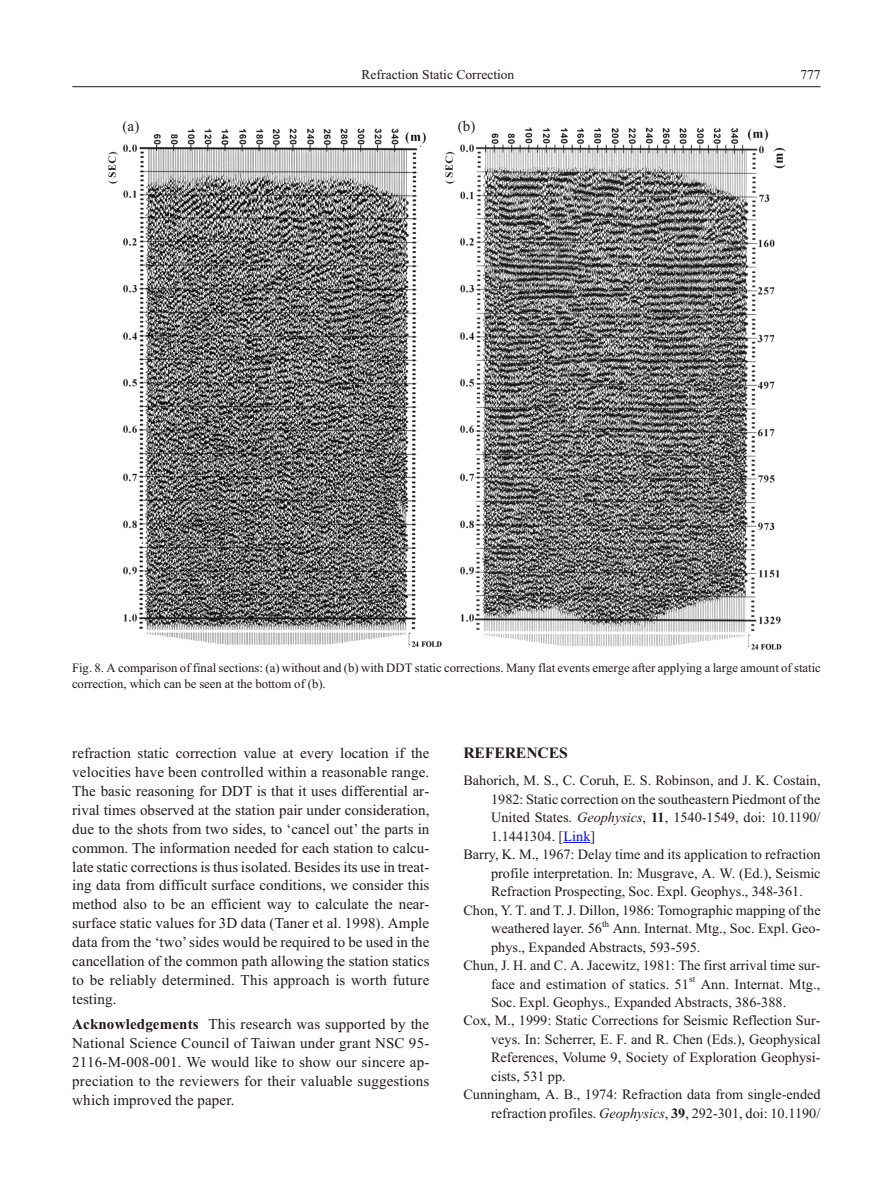
<style>
.page{position:relative;width:894px;height:1191px;background:#fff}
.page>*{position:absolute;margin:0;border:0;box-sizing:border-box;transform-origin:0 0}
.t1{font:700 15.75px "Times New Roman";letter-spacing:-.01em;color:#1f1a17}
.t2{font:15px/18.9px "Times New Roman";letter-spacing:.015em;color:#1f1a17;text-align:justify}
.t3{font:14.25px "Times New Roman";color:#1f1a17}
.t4{font:13.5px "Times New Roman";letter-spacing:.005em;color:#1f1a17}
.t5{font:12.75px/16px "Times New Roman";color:#1f1a17}
.t6{font:9.3px "Times New Roman";color:#1f1a17}
.s1{font-weight:700}
.s2{font-style:italic}
.s3{color:#00f}
</style>
<div class="page">
<svg style="left:563px;top:842px;width:27px;height:1px"></svg>
<hr style="left:72px;top:86px;width:749px;height:1px;background:#1f1a17">
<img style="left:108px;top:127px;width:678px;height:523px">
<p class="t4" style="left:362px;top:70px;width:154px">Re frac tion Static Cor rec tion</p>
<p class="t4" style="left:800px;top:70px;width:22px">777</p>
<p class="t2" style="left:123px;top:118px;width:18px">(a)</p>
<p class="t2" style="left:458px;top:118px;width:19px">(b)</p>
<p class="t5" style="left:72px;top:661px;width:750px">Fig. 8. A com par i son of fi nal sec tions: (a) with out and (b) with DDT static cor rec tions. Many flat events emerge af ter ap ply ing a large amount of static cor rec tion, which can be seen at the bot tom of (b).</p>
<p class="t2" style="left:72px;top:745px;width:359px">refrac tion static cor rec tion value at ev ery lo ca tion if the velocities have been con trolled within a rea son able range.<br>The ba sic rea soning for DDT is that it uses differen tial ar - rival times ob served at the sta tion pair un der con sid er ation, due to the shots from two sides, to ‘can cel out’ the parts in common. The in for ma tion needed for each station to cal cu - late static correc tions is thus iso lated. Be sides its use in treat - ing data from diffi cult sur face con di tions, we con sider this method also to be an ef fi cient way to cal cu late the near&shy;surface static val ues for 3D data (Taner et al. 1998). Am ple data from the ‘two’ sides would be re quired to be used in the can cella tion of the common path al low ing the sta tion stat ics to be re liably de termined. This ap proach is worth fu ture testing.</p>
<p class="t2" style="left:72px;top:1016px;width:359px"><span class="s1">Ac knowl edge ments</span> This re search was sup ported by the Na tional Sci ence Coun cil of Tai wan un der grant NSC 95- 2116-M-008-001. We would like to show our sin cere ap - pre ci a tion to the re view ers for their valu able sug ges tions which improved the pa per.</p>
<p class="t1" style="left:463px;top:747px;width:106px">REF ER ENCES</p>
<p class="t3" style="left:463px;top:775px;width:359px">Bahorich, M. S., C. Coruh, E. S. Rob in son, and J. K. Costain,</p>
<p class="t3" style="left:491px;top:794px;width:331px">1982: Static cor rec tion on the south east ern Piedmont of the</p>
<p class="t3" style="left:491px;top:812px;width:331px">United States. <span class="s2">Geo phys ics</span>, <span class="s1">11</span>, 1540-1549, doi: 10.1190/</p>
<p class="t3" style="left:491px;top:831px;width:106px">1.1441304. [<span class="s3">Link</span>]</p>
<p class="t3" style="left:463px;top:849px;width:359px">Barry, K. M., 1967: De lay time and its ap pli ca tion to re frac tion</p>
<p class="t3" style="left:491px;top:868px;width:331px">pro file in ter pre ta tion. In: Musgrave, A. W. (Ed.), Seis mic</p>
<p class="t3" style="left:491px;top:886px;width:313px">Re frac tion Pros pect ing, Soc. Expl. Geophys., 348-361.</p>
<p class="t3" style="left:463px;top:905px;width:359px">Chon, Y. T. and T. J. Dillon, 1986: Tomographic map ping of the</p>
<p class="t3" style="left:491px;top:923px;width:112px">weath ered layer. 56</p>
<p class="t6" style="left:602px;top:920px;width:9px">th</p>
<p class="t3" style="left:613px;top:923px;width:209px">Ann. Internat. Mtg., Soc. Expl. Geo -</p>
<p class="t3" style="left:491px;top:942px;width:211px">phys., Ex panded Ab stracts, 593-595.</p>
<p class="t3" style="left:463px;top:960px;width:359px">Chun, J. H. and C. A. Jacewitz, 1981: The first ar rival time sur -</p>
<p class="t3" style="left:491px;top:979px;width:199px">face and es ti ma tion of stat ics. 51</p>
<p class="t6" style="left:689px;top:976px;width:8px">st</p>
<p class="t3" style="left:701px;top:979px;width:121px">Ann. In ternat. Mtg.,</p>
<p class="t3" style="left:491px;top:997px;width:297px">Soc. Expl. Geophys.<span class="s2">,</span> Ex panded Ab stracts, 386-388.</p>
<p class="t3" style="left:463px;top:1016px;width:359px">Cox, M., 1999: Static Cor rec tions for Seis mic Re flec tion Sur -</p>
<p class="t3" style="left:491px;top:1034px;width:331px">veys. In: Scherrer, E. F. and R. Chen (Eds.), Geo phys i cal</p>
<p class="t3" style="left:491px;top:1053px;width:331px">Ref er ences, Vol ume 9, So ci ety of Ex plo ra tion Geo phys i -</p>
<p class="t3" style="left:491px;top:1071px;width:76px">cists, 531 pp.</p>
<p class="t3" style="left:463px;top:1090px;width:359px">Cunningham, A. B., 1974: Re frac tion data from sin gle-ended</p>
<p class="t3" style="left:491px;top:1108px;width:331px">re frac tion pro files. <span class="s2">Geo phys ics</span>, <span class="s1">39</span>, 292-301, doi: 10.1190/</p>
</div>
